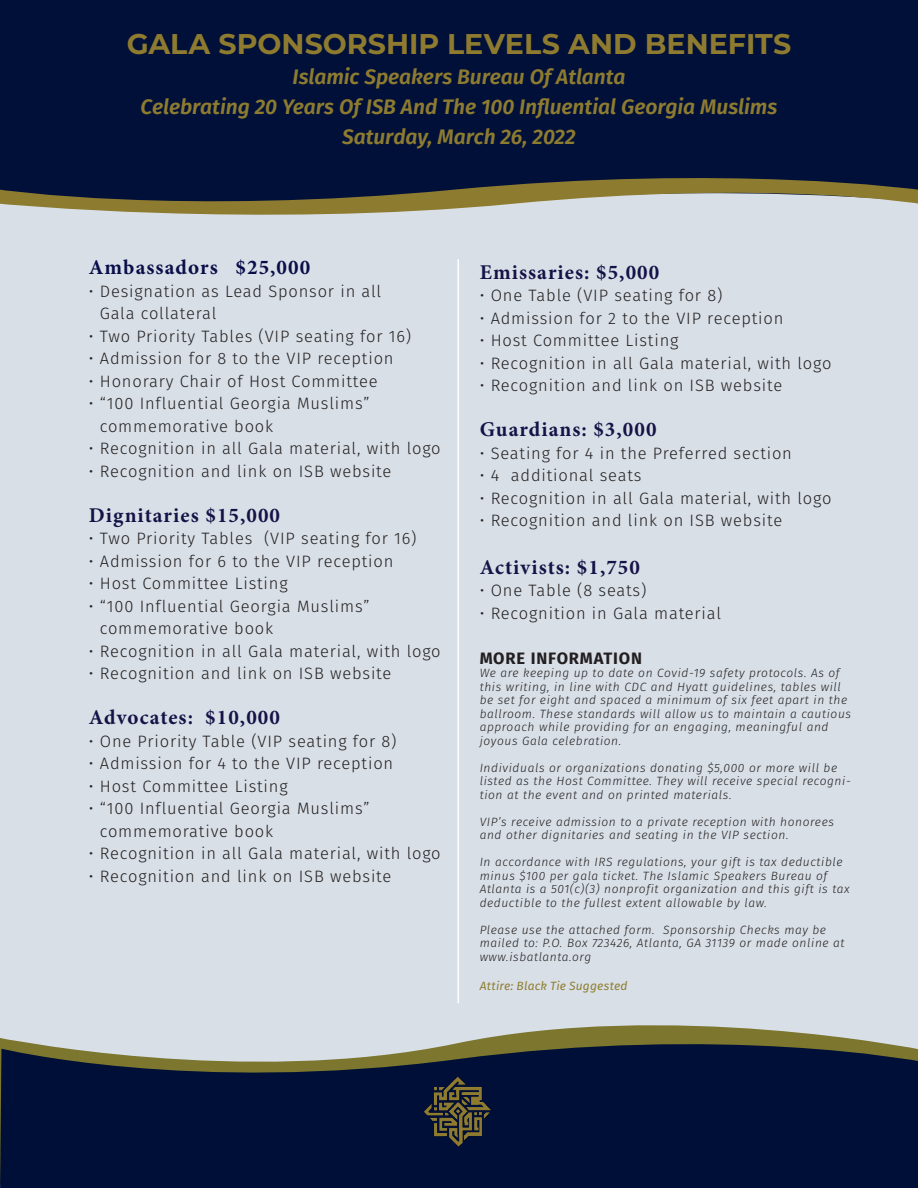
<style>
.page{position:relative;width:918px;height:1188px;background:#fff}
.page>*{position:absolute;margin:0;border:0;box-sizing:border-box;transform-origin:0 0}
.t1{font:700 28.5px "Montserrat";color:#8e7b2f}
.t2{font:italic 600 21px/30px "Fira Sans";letter-spacing:-.005em;color:#8d7b30;text-align:center}
.t3{font:700 21px "Minion Pro";letter-spacing:.05em;color:#161247}
.t4{font:700 21px "Minion Pro";letter-spacing:.05em;color:#090e49}
.t5{font:300 16.5px/22.5px "Fira Sans";letter-spacing:.05em;color:#231f20}
.t6{font:700 16.5px "Fira Sans";letter-spacing:.05em;color:#231f20}
.t7{font:italic 300 12px/13.5px "Fira Sans";letter-spacing:.05em;color:#231f20}
.t8{font:italic 12px "Fira Sans";letter-spacing:.015em;color:#8f7e30}
</style>
<div class="page">
<div style="left:0;top:153px;width:918px;height:944px;background:#d8dfe6"></div>
<svg style="left:0;top:1025px;width:887px;height:19px"></svg>
<img style="left:0;top:1044px;width:918px;height:144px">
<svg style="left:0;top:0;width:918px;height:215px;background:#142140"></svg>
<hr style="left:458px;top:259px;width:1px;height:744px;background:#fff">
<img style="left:425px;top:1076px;width:65px;height:71px">
<p class="t1" style="left:127px;top:23px;width:666px">GALA SPONSORSHIP LEVELS AND BENEFITS</p>
<p class="t2" style="left:141px;top:60px;width:638px">Islamic Speakers Bureau Of Atlanta<br>Celebrating 20 Years Of ISB And The 100 Influential Georgia Muslims<br>Saturday, March 26, 2022</p>
<p class="t4" style="left:89px;top:253px;width:223px">Ambassadors $25,000</p>
<p class="t5" style="left:100px;top:280px;width:283px;text-indent:-11px">• Designation as Lead Sponsor in all<br>Gala collateral</p>
<p class="t5" style="left:89px;top:325px;width:324px">• Two Priority Tables (VIP seating for 16)</p>
<p class="t5" style="left:89px;top:347px;width:306px">• Admission for 8 to the VIP reception</p>
<p class="t5" style="left:89px;top:370px;width:290px">• Honorary Chair of Host Committee</p>
<p class="t5" style="left:100px;top:392px;width:271px;text-indent:-11px">• “100 Influential Georgia Muslims” commemorative book</p>
<p class="t5" style="left:89px;top:437px;width:353px">• Recognition in all Gala material, with logo</p>
<p class="t5" style="left:89px;top:460px;width:304px">• Recognition and link on ISB website</p>
<p class="t3" style="left:89px;top:500px;width:193px">Dignitaries $15,000</p>
<p class="t5" style="left:89px;top:527px;width:329px">• Two Priority Tables (VIP seating for 16)</p>
<p class="t5" style="left:89px;top:550px;width:306px">• Admission for 6 to the VIP reception</p>
<p class="t5" style="left:89px;top:572px;width:200px">• Host Committee Listing</p>
<p class="t5" style="left:100px;top:595px;width:271px;text-indent:-11px">• “100 Influential Georgia Muslims” commemorative book</p>
<p class="t5" style="left:89px;top:640px;width:353px">• Recognition in all Gala material, with logo</p>
<p class="t5" style="left:89px;top:662px;width:304px">• Recognition and link on ISB website</p>
<p class="t3" style="left:89px;top:703px;width:193px">Advocates: $10,000</p>
<p class="t5" style="left:89px;top:730px;width:309px">• One Priority Table (VIP seating for 8)</p>
<p class="t5" style="left:89px;top:752px;width:306px">• Admission for 4 to the VIP reception</p>
<p class="t5" style="left:89px;top:775px;width:200px">• Host Committee Listing</p>
<p class="t5" style="left:100px;top:797px;width:271px;text-indent:-11px">• “100 Influential Georgia Muslims” commemorative book</p>
<p class="t5" style="left:89px;top:842px;width:353px">• Recognition in all Gala material, with logo</p>
<p class="t5" style="left:89px;top:865px;width:304px">• Recognition and link on ISB website</p>
<p class="t3" style="left:480px;top:257px;width:181px">Emissaries: $5,000</p>
<p class="t5" style="left:480px;top:284px;width:244px">• One Table (VIP seating for 8)</p>
<p class="t5" style="left:480px;top:307px;width:305px">• Admission for 2 to the VIP reception</p>
<p class="t5" style="left:480px;top:329px;width:200px">• Host Committee Listing</p>
<p class="t5" style="left:480px;top:352px;width:353px">• Recognition in all Gala material, with logo</p>
<p class="t5" style="left:480px;top:374px;width:304px">• Recognition and link on ISB website</p>
<p class="t3" style="left:480px;top:415px;width:178px">Guardians: $3,000</p>
<p class="t5" style="left:480px;top:442px;width:314px">• Seating for 4 in the Preferred section</p>
<p class="t5" style="left:480px;top:464px;width:163px">• 4 additional seats</p>
<p class="t5" style="left:480px;top:487px;width:353px">• Recognition in all Gala material, with logo</p>
<p class="t5" style="left:480px;top:509px;width:304px">• Recognition and link on ISB website</p>
<p class="t3" style="left:480px;top:552px;width:162px">Activists: $1,750</p>
<p class="t5" style="left:480px;top:579px;width:168px">• One Table (8 seats)</p>
<p class="t5" style="left:480px;top:602px;width:243px">• Recognition in Gala material</p>
<p class="t6" style="left:480px;top:644px;width:164px">MORE INFORMATION</p>
<p class="t7" style="left:480px;top:666px;width:373px">We are keeping up to date on Covid-19 safety protocols. As of this writing, in line with CDC and Hyatt guidelines, tables will be set for eight and spaced a minimum of six feet apart in the ballroom. These standards will allow us to maintain a cautious approach while providing for an engaging, meaningful and joyous Gala celebration.</p>
<p class="t7" style="left:480px;top:761px;width:373px">Individuals or organizations donating $5,000 or more will be listed as the Host Committee. They will receive special recogni&shy;tion at the event and on printed materials.</p>
<p class="t7" style="left:480px;top:815px;width:356px">VIP’s receive admission to a private reception with honorees and other dignitaries and seating in the VIP section.</p>
<p class="t7" style="left:480px;top:855px;width:371px">In accordance with IRS regulations, your gift is tax deductible minus $100 per gala ticket. The Islamic Speakers Bureau of Atlanta is a 501(c)(3) nonprofit organization and this gift is tax deductible to the fullest extent allowable by law.</p>
<p class="t7" style="left:480px;top:923px;width:366px">Please use the attached form. Sponsorship Checks may be mailed to: P.O. Box 723426, Atlanta, GA 31139 or made online at www.isbatlanta.org</p>
<p class="t8" style="left:480px;top:977px;width:149px">Attire: Black Tie Suggested</p>
</div>
